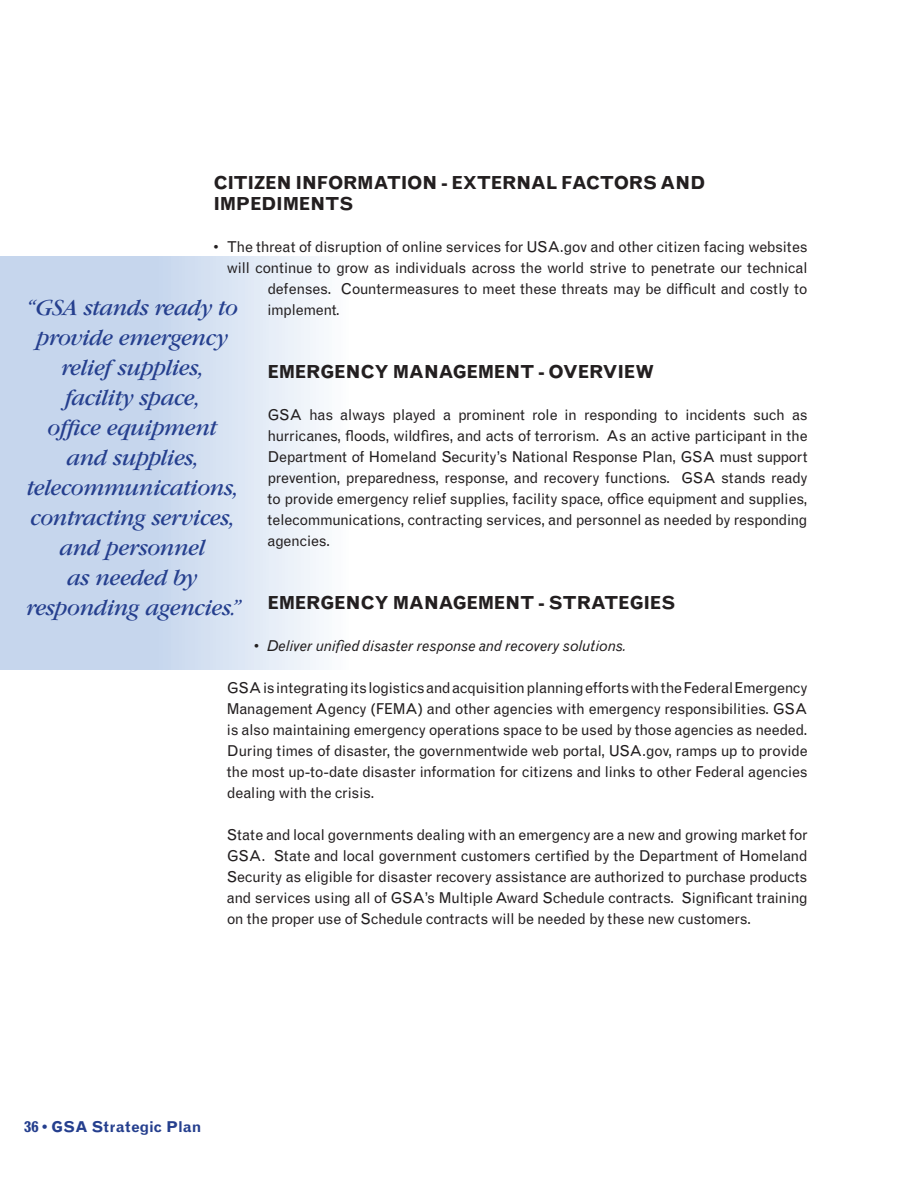
<style>
.page{position:relative;width:913px;height:1188px;background:#fff}
.page>*{position:absolute;margin:0;border:0;box-sizing:border-box;transform-origin:0 0}
.t1{font:italic 24px "Garamond";letter-spacing:-.02em;color:#253f8e}
.t2{font:700 18px/21px "Grotesque";letter-spacing:-.02em;color:#231f20}
.t3{font:15px/21px "Grotesque";letter-spacing:-.02em;color:#231f20;text-align:right}
.t4{font:italic 15px "Grotesque";letter-spacing:-.01em;color:#231f20}
.t5{font:700 15px "Grotesque";color:#253f8e}
.s1{font-family:"Grotesque";font-style:normal;font-size:15px;color:#231f20}
.s2{font-family:"Garamond";font-weight:400;font-style:italic;font-size:24px;color:#253f8e}
</style>
<div class="page">
<div style="left:0;top:256px;width:369px;height:414px;background:linear-gradient(to right,#b7cbe8,#f7fafd)"></div>
<h4 class="t2" style="left:213px;top:174px;width:494px">CITIZEN INFORMATION - EXTERNAL FACTORS AND<br>IMPEDIMENTS</h4>
<p class="t3" style="left:213px;top:238px;width:596px">• The threat of disruption of online services for USA.gov and other citizen facing websites will continue to grow as individuals across the world strive to penetrate our technical</p>
<p class="t3" style="left:267px;top:280px;width:542px">defenses. Countermeasures to meet these threats may be difficult and costly to</p>
<p class="t1" style="left:26px;top:300px;width:315px">“GSA stands ready to <span class="s1">implement.</span></p>
<p class="t1" style="left:37px;top:330px;width:193px">provide emergency</p>
<h2 class="t1" style="left:61px;top:360px;width:143px">relief supplies,</h2>
<h2 class="t2" style="left:267px;top:363px;width:388px">EMERGENCY MANAGEMENT - OVERVIEW</h2>
<h2 class="t1" style="left:65px;top:390px;width:136px">facility space,</h2>
<p class="t3" style="left:267px;top:406px;width:542px">GSA has always played a prominent role in responding to incidents such as</p>
<p class="t1" style="left:48px;top:420px;width:171px">office equipment</p>
<p class="t3" style="left:267px;top:427px;width:541px">hurricanes, floods, wildfires, and acts of terrorism. As an active participant in the</p>
<p class="t1" style="left:66px;top:450px;width:134px">and supplies,</p>
<p class="t3" style="left:27px;top:448px;width:782px">Department of Homeland Security’s National Response Plan, GSA must support<br>prevention, preparedness, response, and recovery functions. GSA stands ready<br><sup>telecommunications,</sup> to provide emergency relief supplies, facility space, office equipment and supplies,</p>
<p class="t1" style="left:31px;top:510px;width:205px">contracting services,</p>
<p class="t3" style="left:267px;top:511px;width:541px">telecommunications, contracting services, and personnel as needed by responding</p>
<h2 class="t1" style="left:59px;top:540px;width:147px">and personnel</h2>
<h2 class="t3" style="left:267px;top:532px;width:64px">agencies.</h2>
<h2 class="t1" style="left:67px;top:570px;width:132px">as needed by</h2>
<h4 class="t2" style="left:27px;top:594px;width:650px"><span class="s2">responding agencies.”</span> EMERGENCY MANAGEMENT - STRATEGIES</h4>
<p class="t4" style="left:254px;top:640px;width:374px">• Deliver unified disaster response and recovery solutions.</p>
<p class="t3" style="left:227px;top:679px;width:582px;text-align:justify">GSA is integrating its logistics and acquisition planning efforts with the Federal Emergency Management Agency (FEMA) and other agencies with emergency responsibilities. GSA is also maintaining emergency operations space to be used by those agencies as needed.<br>During times of disaster, the governmentwide web portal, USA.gov, ramps up to provide the most up-to-date disaster information for citizens and links to other Federal agencies dealing with the crisis.</p>
<p class="t3" style="left:227px;top:826px;width:582px;text-align:justify">State and local governments dealing with an emergency are a new and growing market for GSA. State and local government customers certified by the Department of Homeland Security as eligible for disaster recovery assistance are authorized to purchase products and services using all of GSA’s Multiple Award Schedule contracts. Significant training on the proper use of Schedule contracts will be needed by these new customers.</p>
<p class="t5" style="left:24px;top:1121px;width:179px">36 • GSA Strategic Plan</p>
</div>
